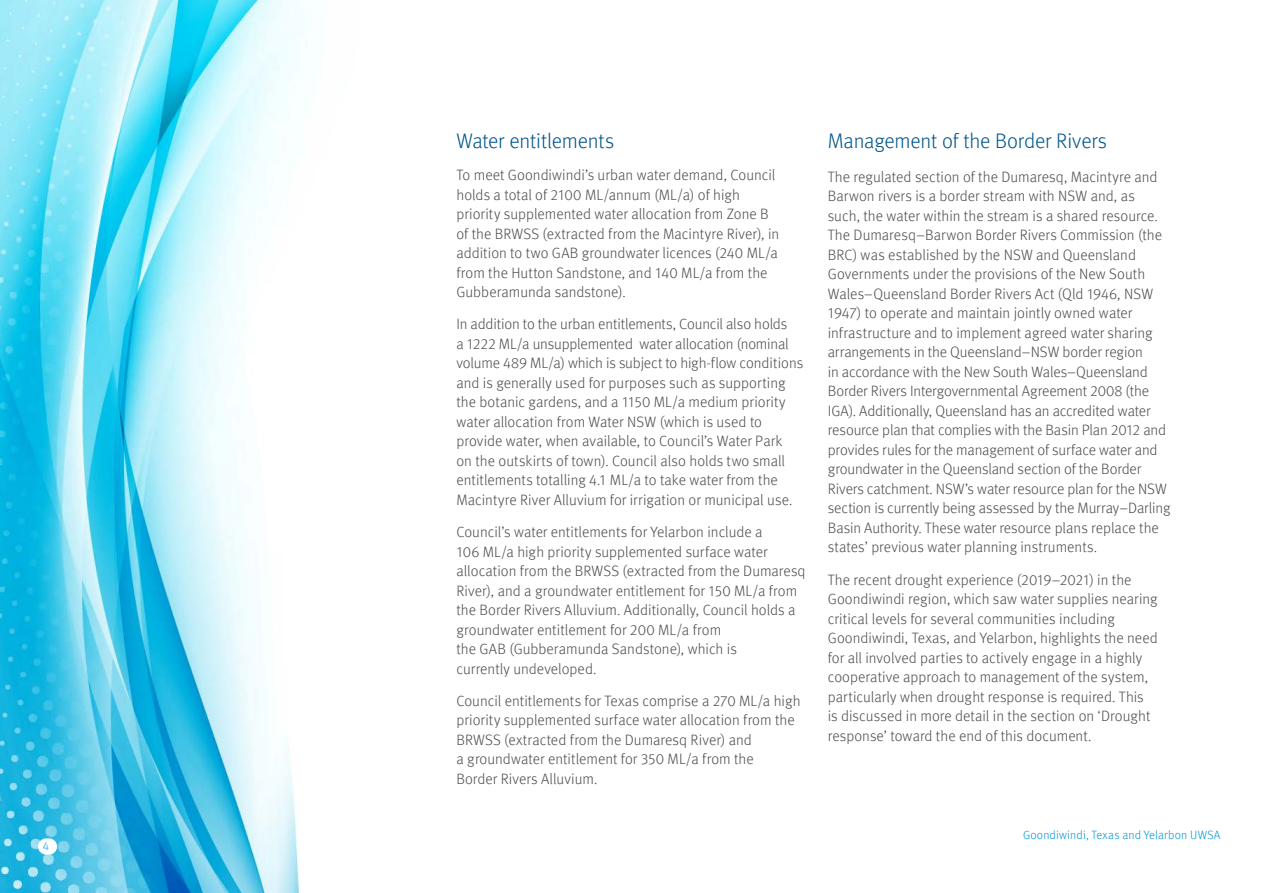
<style>
.page{position:relative;width:1263px;height:893px;background:#fff}
.page>*{position:absolute;margin:0;border:0;box-sizing:border-box;transform-origin:0 0}
.t1{font:300 21px "Meta Pro";letter-spacing:-.01em;color:#005589}
.t2{font:300 15px/19.5px "Meta Pro";color:#4d4d4f}
.t3{font:300 12px "Meta Pro";letter-spacing:.015em;color:#0096db}
.t4{font:12px "Meta Pro Norm";color:#55b5e7}
</style>
<div class="page">
<img style="left:0;top:0;width:305px;height:893px">
<div style="left:38px;top:838px;width:19px;height:17px;background:#fff;border-radius:8px"></div>
<p class="t4" style="left:43px;top:837px;width:8px">4</p>
<h1 class="t1" style="left:456px;top:125px;width:159px">Water entitlements</h1>
<p class="t2" style="left:456px;top:164px;width:324px">To meet Goondiwindi’s urban water demand, Council holds a total of 2100 ML/annum (ML/a) of high priority supplemented water allocation from Zone B of the BRWSS (extracted from the Macintyre River), in addition to two GAB groundwater licences (240 ML/a from the Hutton Sandstone, and 140 ML/a from the Gubberamunda sandstone).</p>
<p class="t2" style="left:456px;top:314px;width:348px">In addition to the urban entitlements, Council also holds<br>a 1222 ML/a unsupplemented water allocation (nominal volume 489 ML/a) which is subject to high-flow conditions and is generally used for purposes such as supporting the botanic gardens, and a 1150 ML/a medium priority water allocation from Water NSW (which is used to provide water, when available, to Council’s Water Park<br>on the outskirts of town). Council also holds two small entitlements totalling 4.1 ML/a to take water from the Macintyre River Alluvium for irrigation or municipal use.</p>
<p class="t2" style="left:456px;top:521px;width:351px">Council’s water entitlements for Yelarbon include a<br>106 ML/a high priority supplemented surface water allocation from the BRWSS (extracted from the Dumaresq River), and a groundwater entitlement for 150 ML/a from the Border Rivers Alluvium. Additionally, Council holds a groundwater entitlement for 200 ML/a from<br>the GAB (Gubberamunda Sandstone), which is<br>currently undeveloped.</p>
<p class="t2" style="left:456px;top:690px;width:346px">Council entitlements for Texas comprise a 270 ML/a high priority supplemented surface water allocation from the BRWSS (extracted from the Dumaresq River) and<br>a groundwater entitlement for 350 ML/a from the<br>Border Rivers Alluvium.</p>
<h1 class="t1" style="left:828px;top:125px;width:281px">Management of the Border Rivers</h1>
<p class="t2" style="left:828px;top:166px;width:344px">The regulated section of the Dumaresq, Macintyre and Barwon rivers is a border stream with NSW and, as such, the water within the stream is a shared resource.<br>The Dumaresq–Barwon Border Rivers Commission (the BRC) was established by the NSW and Queensland Governments under the provisions of the New South Wales–Queensland Border Rivers Act (Qld 1946, NSW 1947) to operate and maintain jointly owned water infrastructure and to implement agreed water sharing arrangements in the Queensland–NSW border region<br>in accordance with the New South Wales–Queensland Border Rivers Intergovernmental Agreement 2008 (the IGA). Additionally, Queensland has an accredited water resource plan that complies with the Basin Plan 2012 and provides rules for the management of surface water and groundwater in the Queensland section of the Border Rivers catchment. NSW’s water resource plan for the NSW section is currently being assessed by the Murray–Darling Basin Authority. These water resource plans replace the states’ previous water planning instruments.</p>
<p class="t2" style="left:828px;top:569px;width:332px">The recent drought experience (2019–2021) in the Goondiwindi region, which saw water supplies nearing critical levels for several communities including Goondiwindi, Texas, and Yelarbon, highlights the need for all involved parties to actively engage in a highly cooperative approach to management of the system, particularly when drought response is required. This<br>is discussed in more detail in the section on ‘Drought response’ toward the end of this document.</p>
<p class="t3" style="left:1023px;top:826px;width:199px">Goondiwindi, Texas and Yelarbon UWSA</p>
</div>
